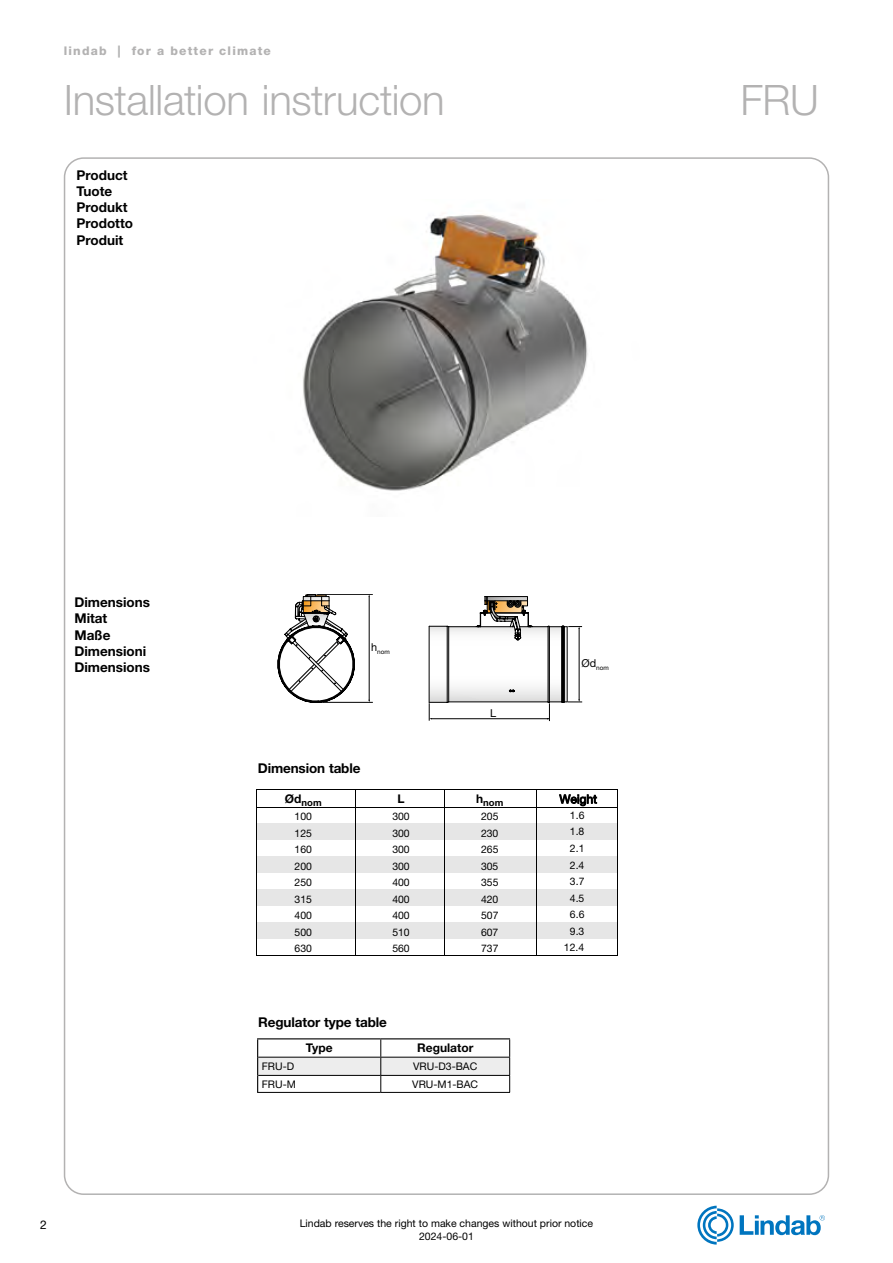
<style>
.page{position:relative;width:893px;height:1263px;background:#fff}
.page>*{position:absolute;margin:0;border:0;box-sizing:border-box;transform-origin:0 0}
.t1{font:300 42px "Helvetica Neue LT Pro";letter-spacing:-.01em;color:#b3b2b2}
.t2{font:700 13.5px/16.2px "Helvetica Neue LT Pro";color:#000}
.t3{font:800 12px "Helvetica Neue LT Pro";letter-spacing:.1em;color:#b3b2b2}
.t4{font:700 12px "Helvetica Neue LT Pro";color:#000}
.t5{font:12px "Helvetica Neue LT Pro";color:#000}
.t6{font:10.95px "Helvetica Neue LT Pro";color:#000}
.t7{font:10.5px/16.5px "Helvetica Neue LT Pro";color:#000}
.t8{font:10.5px "Helvetica Neue";letter-spacing:.005em;color:#000}
.t9{font:700 9.6px "Helvetica Neue LT Pro";color:#000}
.t10{font:6.3px "Helvetica Neue LT Pro";color:#000}
.s1{font-family:"Helvetica Neue LT Pro"}
.s2{font-family:"Helvetica Neue"}
</style>
<div class="page">
<svg style="left:278px;top:594px;width:304px;height:127px"></svg>
<hr style="left:257px;top:1038px;width:124px;height:1px;background:#000">
<hr style="left:381px;top:1038px;width:129px;height:1px;background:#000">
<svg style="left:257px;top:1039px;width:253px;height:53px"></svg>
<hr style="left:257px;top:1092px;width:124px;height:1px;background:#000">
<hr style="left:381px;top:1092px;width:129px;height:1px;background:#000">
<div style="left:257px;top:824px;width:120px;height:16px;background:#e6e6e6"></div>
<div style="left:377px;top:824px;width:120px;height:16px;background:#e6e6e6"></div>
<div style="left:497px;top:824px;width:120px;height:16px;background:#e6e6e6"></div>
<div style="left:257px;top:856px;width:120px;height:17px;background:#e6e6e6"></div>
<div style="left:377px;top:856px;width:120px;height:17px;background:#e6e6e6"></div>
<div style="left:497px;top:856px;width:120px;height:17px;background:#e6e6e6"></div>
<div style="left:257px;top:890px;width:120px;height:16px;background:#e6e6e6"></div>
<div style="left:377px;top:890px;width:120px;height:16px;background:#e6e6e6"></div>
<div style="left:497px;top:890px;width:120px;height:16px;background:#e6e6e6"></div>
<div style="left:257px;top:923px;width:120px;height:16px;background:#e6e6e6"></div>
<div style="left:377px;top:923px;width:120px;height:16px;background:#e6e6e6"></div>
<div style="left:497px;top:923px;width:120px;height:16px;background:#e6e6e6"></div>
<hr style="left:256px;top:789px;width:1px;height:166px;background:#000">
<hr style="left:356px;top:789px;width:1px;height:167px;background:#000">
<hr style="left:444px;top:790px;width:1px;height:166px;background:#000">
<hr style="left:617px;top:789px;width:1px;height:166px;background:#000">
<hr style="left:256px;top:789px;width:362px;height:1px;background:#000">
<hr style="left:256px;top:807px;width:362px;height:1px;background:#000">
<hr style="left:256px;top:955px;width:362px;height:1px;background:#000">
<hr style="left:536px;top:789px;width:1px;height:167px;background:#000">
<img style="left:303px;top:214px;width:285px;height:277px">
<svg style="left:740px;top:1215px;width:85px;height:20px"></svg>
<svg style="left:697px;top:1206px;width:37px;height:38px"></svg>
<p class="t3" style="left:64px;top:44px;width:209px">lindab | for a better climate</p>
<h1 class="t1" style="left:64px;top:74px;width:383px">Installation instruction</h1>
<h1 class="t1" style="left:740px;top:74px;width:80px">FRU</h1>
<p class="t2" style="left:77px;top:166px;width:58px">Product<br>Tuote<br>Produkt<br>Prodotto<br>Produit</p>
<p class="t2" style="left:74px;top:594px;width:77px">Dimensions<br>Mitat<br>Maße<br>Dimensioni<br>Dimensions</p>
<p class="t5" style="left:40px;top:1217px;width:8px">2</p>
<p class="t10" style="left:371px;top:648px;width:20px"><sup>h</sup>nom</p>
<p class="t2" style="left:258px;top:760px;width:104px">Dimension table</p>
<p class="t6" style="left:490px;top:706px;width:8px">L</p>
<p class="t9" style="left:285px;top:797px;width:38px"><sup>Ød</sup>nom</p>
<p class="t4" style="left:398px;top:791px;width:9px">L</p>
<p class="t9" style="left:476px;top:797px;width:29px"><sup>h</sup>nom</p>
<p class="t8" style="left:295px;top:810px;width:19px">100</p>
<p class="t8" style="left:392px;top:810px;width:19px">300</p>
<p class="t8" style="left:481px;top:810px;width:19px">20<span class="s1">5</span></p>
<p class="t8" style="left:295px;top:827px;width:19px">125</p>
<p class="t8" style="left:392px;top:827px;width:19px">300</p>
<p class="t7" style="left:481px;top:824px;width:19px"><span class="s2">2</span>30</p>
<p class="t8" style="left:295px;top:843px;width:19px">160</p>
<p class="t8" style="left:392px;top:843px;width:19px">300</p>
<p class="t8" style="left:481px;top:843px;width:19px">26<span class="s1">5</span></p>
<p class="t8" style="left:295px;top:860px;width:19px">200</p>
<p class="t8" style="left:392px;top:860px;width:19px">300</p>
<p class="t8" style="left:481px;top:860px;width:19px">30<span class="s1">5</span></p>
<p class="t8" style="left:295px;top:876px;width:19px">250</p>
<p class="t8" style="left:392px;top:876px;width:19px">400</p>
<p class="t8" style="left:481px;top:876px;width:19px">35<span class="s1">5</span></p>
<p class="t8" style="left:295px;top:893px;width:19px">315</p>
<p class="t8" style="left:392px;top:893px;width:19px">400</p>
<p class="t7" style="left:481px;top:890px;width:19px"><span class="s2">4</span>20</p>
<p class="t8" style="left:295px;top:909px;width:19px">400</p>
<p class="t8" style="left:392px;top:909px;width:19px">400</p>
<p class="t8" style="left:481px;top:909px;width:19px">50<span class="s1">7</span></p>
<p class="t8" style="left:295px;top:926px;width:19px">500</p>
<p class="t8" style="left:392px;top:926px;width:19px">510</p>
<p class="t8" style="left:481px;top:926px;width:19px">60<span class="s1">7</span></p>
<p class="t8" style="left:295px;top:942px;width:19px">630</p>
<p class="t8" style="left:392px;top:942px;width:19px">560</p>
<p class="t8" style="left:481px;top:942px;width:19px">73<span class="s1">7</span></p>
<p class="t2" style="left:258px;top:1013px;width:130px">Regulator type table</p>
<p class="t4" style="left:306px;top:1040px;width:28px">Type</p>
<p class="t4" style="left:417px;top:1040px;width:58px">Regulator</p>
<p class="t7" style="left:262px;top:1058px;width:34px">FRU-D</p>
<p class="t7" style="left:413px;top:1058px;width:66px">VRU-D3-BAC</p>
<p class="t7" style="left:262px;top:1075px;width:36px">FRU-M</p>
<p class="t7" style="left:412px;top:1075px;width:67px">VRU-M1-BAC</p>
<p class="t10" style="left:581px;top:664px;width:29px"><sup>Ød</sup>nom</p>
<p class="t5" style="left:559px;top:792px;width:39px">Weight</p>
<p class="t5" style="left:566px;top:793px;width:30px">Vægt</p>
<p class="t7" style="left:570px;top:807px;width:16px;line-height:15.8px">1.6<br>1.8</p>
<p class="t7" style="left:564px;top:840px;width:22px;text-align:center">2.1<br>2.4<br>3.7<br>4.5<br>6.6<br>9.3<br>12.4</p>
<p class="t7" style="left:576px;top:824px;width:4px">,</p>
<p class="t7" style="left:576px;top:857px;width:10px">,5 ,<br>,</p>
<p class="t7" style="left:576px;top:923px;width:4px">,</p>
<p class="t7" style="left:300px;top:1217px;width:295px;line-height:12.6px;text-align:center">Lindab reserves the right to make changes without prior notice<br>2024-06-01</p>
</div>
